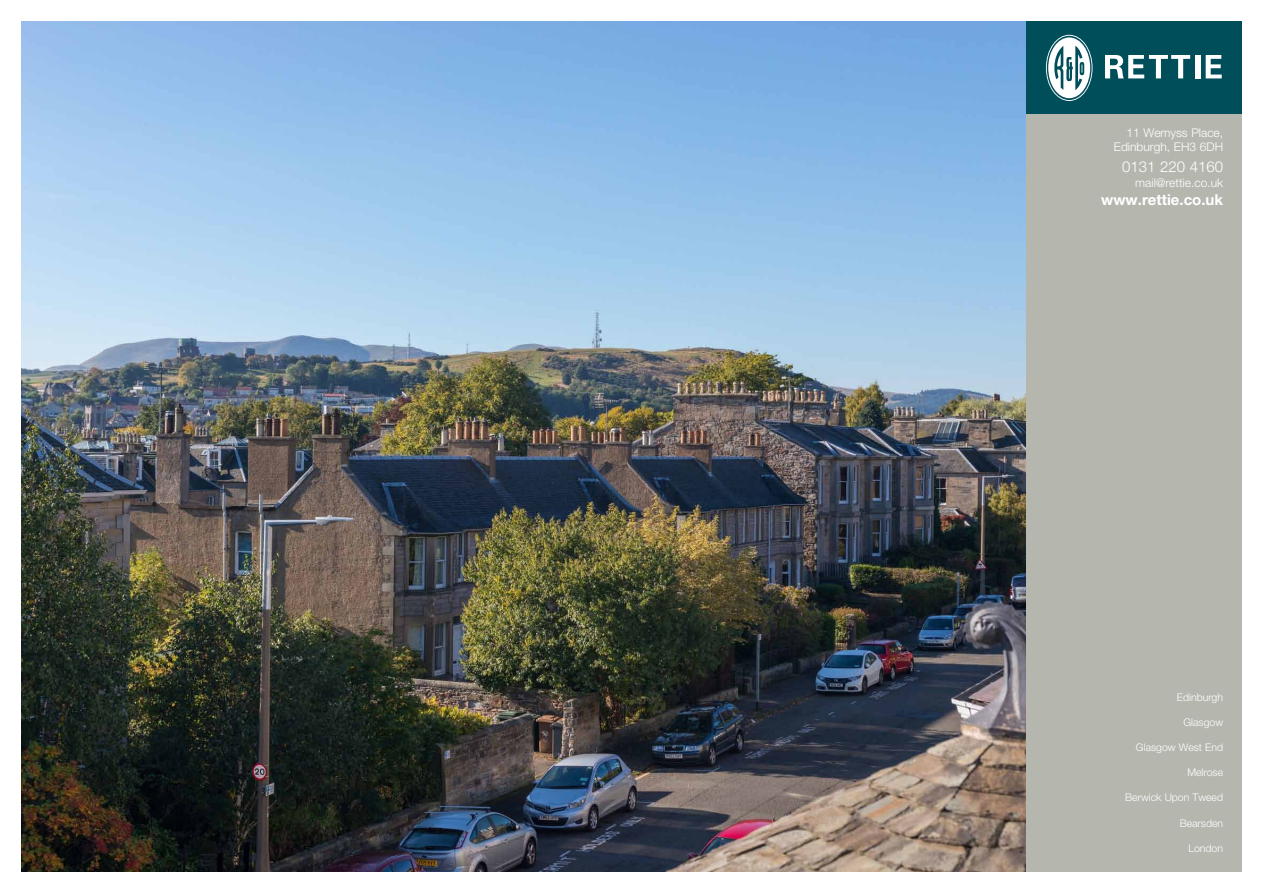
<style>
.page{position:relative;width:1263px;height:893px;background:#fff}
.page>*{position:absolute;margin:0;border:0;box-sizing:border-box;transform-origin:0 0}
.t1{font:700 15px "Helvetica Neue LT Std";color:#fff}
.t2{font:300 15px "Helvetica Neue LT Std";color:#fff}
.t3{font:300 12px "Helvetica Neue LT Std";color:#fff}
.t4{font:300 10.5px "Helvetica Neue LT Std";color:#fff}
</style>
<div class="page">
<img style="left:21px;top:21px;width:1005px;height:851px">
<div style="left:1026px;top:21px;width:216px;height:851px;background:#b5b7af"></div>
<div style="left:1026px;top:21px;width:216px;height:93px;background:#004e59"></div>
<svg style="left:1105px;top:55px;width:85px;height:23px"></svg>
<div style="left:1195px;top:55px;width:5px;height:23px;background:#fff"></div>
<svg style="left:1206px;top:55px;width:16px;height:23px"></svg>
<svg style="left:1046px;top:35px;width:46px;height:66px"></svg>
<p class="t3" style="left:1126px;top:125px;width:98px">11 Wemyss Place,</p>
<p class="t3" style="left:1114px;top:140px;width:111px">Edinburgh, EH3 6DH</p>
<p class="t2" style="left:1122px;top:158px;width:102px">0131 220 4160</p>
<p class="t3" style="left:1135px;top:175px;width:89px">mail@rettie.co.uk</p>
<p class="t1" style="left:1101px;top:190px;width:123px">www.rettie.co.uk</p>
<p class="t4" style="left:1177px;top:690px;width:48px">Edinburgh</p>
<p class="t4" style="left:1183px;top:716px;width:41px">Glasgow</p>
<p class="t4" style="left:1136px;top:741px;width:89px">Glasgow West End</p>
<p class="t4" style="left:1187px;top:766px;width:37px">Melrose</p>
<p class="t4" style="left:1125px;top:791px;width:99px">Berwick Upon Tweed</p>
<p class="t4" style="left:1180px;top:816px;width:45px">Bearsden</p>
<p class="t4" style="left:1188px;top:842px;width:36px">London</p>
</div>
